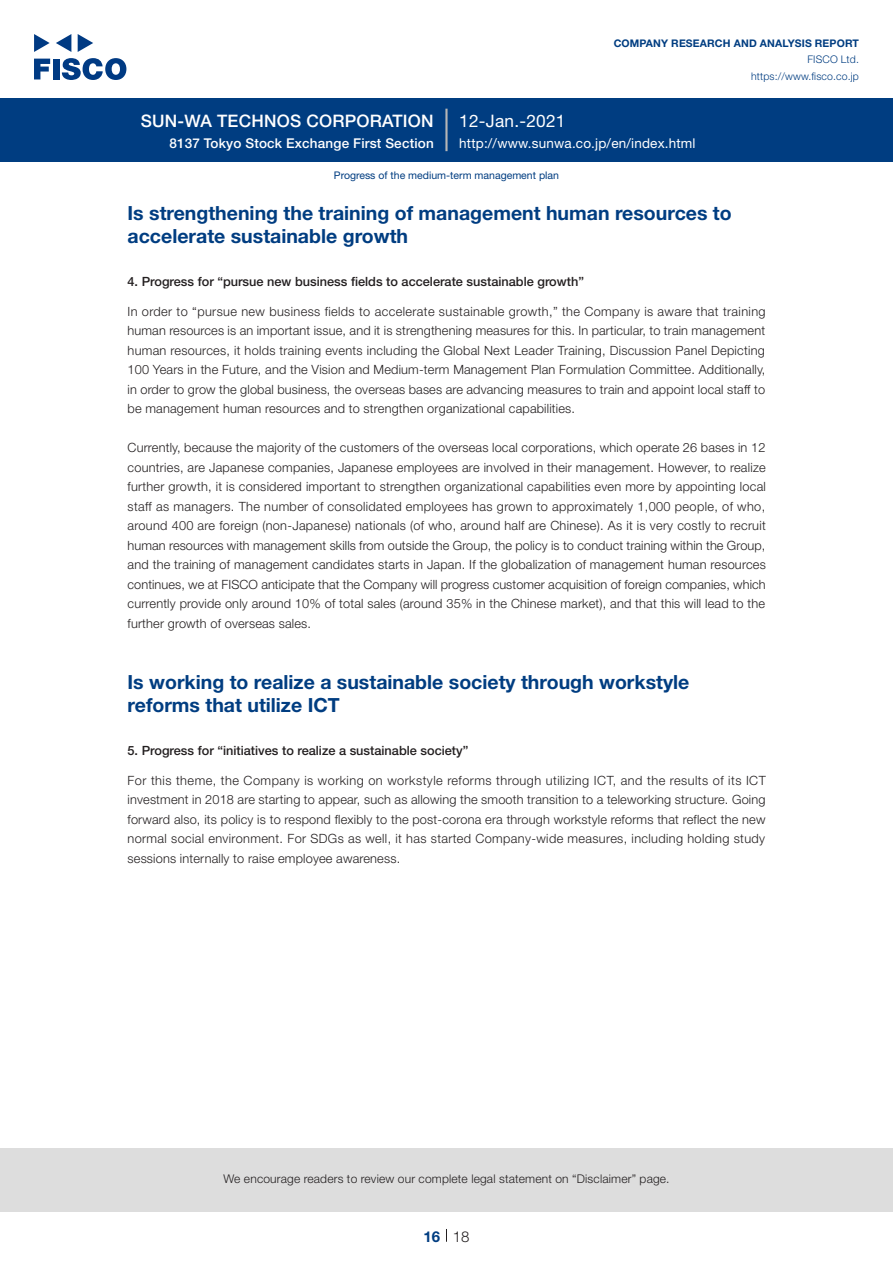
<style>
.page{position:relative;width:893px;height:1263px;background:#fff}
.page>*{position:absolute;margin:0;border:0;box-sizing:border-box;transform-origin:0 0}
.t1{font:700 19.5px/22.5px "Helvetica Neue LT Std";color:#003d81}
.t2{font:500 17.25px "Helvetica Neue LT Std";letter-spacing:.015em;color:#fff}
.t3{font:17.25px "Helvetica Neue LT Std";letter-spacing:.015em;color:#fff}
.t4{font:300 15px "Helvetica Neue LT Std";color:#231f20}
.t5{font:700 15px "Helvetica Neue LT Std";color:#003d81}
.t6{font:13.5px "Helvetica Neue LT Std";letter-spacing:.015em;color:#fff}
.t7{font:500 13.5px "Helvetica Neue LT Std";letter-spacing:.015em;color:#fff}
.t8{font:300 12.75px/19.5px "Helvetica Neue LT Std";letter-spacing:.015em;color:#231f20;text-align:justify}
.t9{font:500 12.75px "Helvetica Neue LT Std";color:#231f20}
.t10{font:300 12px "Helvetica Neue LT Std";letter-spacing:.015em;color:#231f20}
.t11{font:10.5px "Helvetica Neue LT Std";color:#003d81}
.t12{font:700 10.5px "Helvetica Neue LT Std";letter-spacing:.015em;color:#003d81}
.t13{font:300 10.5px/16.5px "Helvetica Neue LT Std";letter-spacing:.015em;color:#003d81;text-align:right}
</style>
<div class="page">
<div style="left:0;top:1148px;width:893px;height:64px;background:#ddd"></div>
<svg style="left:34px;top:59px;width:16px;height:20px"></svg>
<div style="left:53px;top:59px;width:6px;height:20px;background:#003a83"></div>
<svg style="left:62px;top:58px;width:64px;height:22px"></svg>
<svg style="left:34px;top:34px;width:16px;height:18px"></svg>
<svg style="left:78px;top:34px;width:15px;height:18px"></svg>
<svg style="left:56px;top:34px;width:15px;height:18px"></svg>
<div style="left:0;top:98px;width:893px;height:64px;background:#003d81"></div>
<hr style="left:445px;top:109px;width:3px;height:42px;background:#b5b5b6">
<svg style="left:446px;top:1229px;width:1px;height:13px"></svg>
<h2 class="t2" style="left:141px;top:110px;width:295px">SUN-WA TECHNOS CORPORATION</h2>
<p class="t7" style="left:169px;top:135px;width:266px">8137 Tokyo Stock Exchange First Section</p>
<h2 class="t3" style="left:459px;top:110px;width:108px">12-Jan.-2021</h2>
<p class="t12" style="left:614px;top:37px;width:247px">COMPANY RESEARCH AND ANALYSIS REPORT</p>
<p class="t13" style="left:751px;top:51px;width:109px">FISCO Ltd. https://www.fisco.co j p.</p>
<p class="t6" style="left:459px;top:135px;width:238px">http://www.sunwa.co j p. /en/index.html</p>
<p class="t11" style="left:334px;top:169px;width:227px">Progress of the medium-term management plan</p>
<h1 class="t1" style="left:128px;top:202px;width:606px">Is strengthening the training of management human resources to accelerate sustainable growth</h1>
<p class="t9" style="left:128px;top:274px;width:458px">4. Progress for “pursue new business fields to accelerate sustainable growth“</p>
<p class="t8" style="left:128px;top:301px;width:640px">In order to “pursue new business fields to accelerate sustainable growth,” the Company is aware that training human resources is an important issue, and isit strengthening measures for this In. particular to, train management human resources it, holds training events including the Global Next Leader Training, Discussion Panel Depicting 100 Years in the Future, and the Vision and Medium-term Management Plan Formulation Committee. Additionally, in order to grow the global business, the overseas bases are advancing measures to train and appoint local staff to be management human resources and to strengthen organizational capabilities.</p>
<p class="t8" style="left:128px;top:438px;width:640px">Currently, because the majority of the customers of the overseas local corporations, which operate 26 bases in 12 countries, are Japanese companies, Japanese employees are involved in their management. However, to realize further growth isit, considered important to strengthen organizational capabilities even more by appointing local staff as managers. The number of consolidated employees has grown to approximately 1,000 people, of who, around 400 are foreign (non-Japanese) nationals (of who, around half are Chinese .) As isit very costly to recruit human resources with management skills from outside the Group, the policy is to conduct training within the Group, and the training of management candidates starts in Japan If. the globalization of management human resources continues, we at FISCO anticipate that the Company will progress customer acquisition of foreign companies, which currently provide only around 10% of total sales (around 35% in the Chinese market ,) and that this will lead to the further growth of overseas sales.</p>
<h1 class="t1" style="left:128px;top:671px;width:563px">Is working to realize a sustainable society through workstyle reforms that utilize ICT</h1>
<p class="t9" style="left:128px;top:743px;width:342px">5. Progress for “initiatives to realize a sustainable society“</p>
<p class="t8" style="left:128px;top:770px;width:640px">For this theme, the Company is working on workstyle reforms through utilizing ICT, and the results of its ICT investment in 2018 are starting to appear, such as allowing the smooth transition to a teleworking structure. Going forward also, its policy is to respond flexibly to the post-corona era through workstyle reforms that reflect the new normal social environment. For SDGs as well it, has started Company-wide measures, including holding study sessions internally to raise employee awareness.</p>
<p class="t10" style="left:223px;top:1171px;width:448px">We encourage readers to review our complete legal statement on “Disclaimer” page.</p>
<p class="t5" style="left:423px;top:1227px;width:18px">16</p>
<p class="t4" style="left:453px;top:1227px;width:18px">18</p>
</div>
